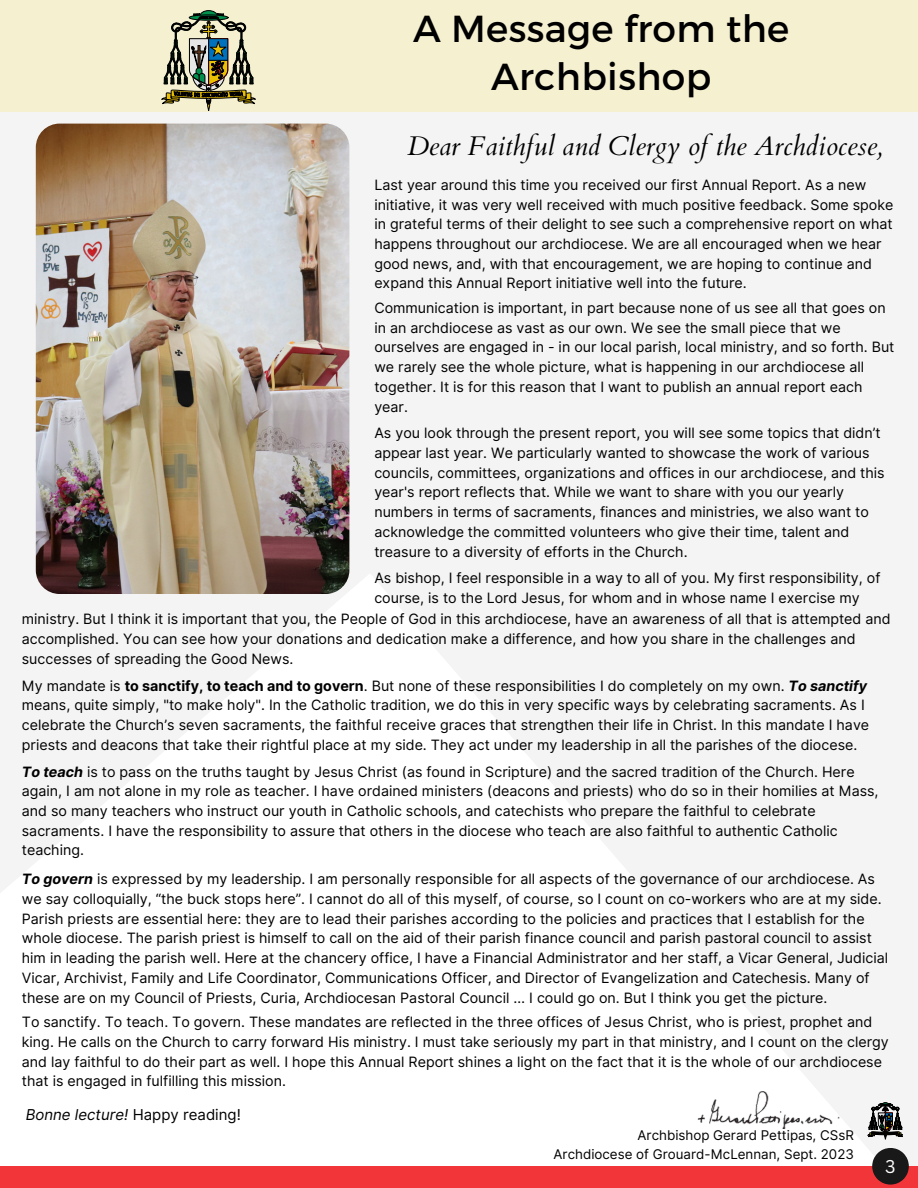
<style>
.page{position:relative;width:918px;height:1188px;background:#f4f4f4}
.page>*{position:absolute;margin:0;border:0;box-sizing:border-box;transform-origin:0 0}
.t1{font:37.65px/48.3px "Montserrat";letter-spacing:.01em;color:#000;text-align:center}
.t2{font:italic 27px "Cardo";color:#000}
.t3{font:18px "Canva Sans";color:#fff}
.t4{font:italic 15px "Inter";color:#000}
.t5{font:14.25px/19.6px "Inter";color:#000}
.t6{font:13.35px "Inter";color:#000}
.s1{font-weight:700}
.s2{font-weight:700;font-style:italic}
.s3{font-style:normal}
</style>
<div class="page">
<svg style="left:0;top:573px;width:872px;height:593px;fill:#fff"></svg>
<div style="left:0;top:1166px;width:918px;height:22px;background:#f13539"></div>
<svg style="left:872px;top:1148px;width:37px;height:37px"></svg>
<div style="left:0;top:0;width:918px;height:111px;background:#f5f0d0"></div>
<img style="left:688px;top:1090px;width:166px;height:38px">
<img style="left:36px;top:124px;width:313px;height:470px;border-radius:24px">
<svg style="left:868px;top:1102px;width:35px;height:38px"></svg>
<svg style="left:161px;top:10px;width:95px;height:101px"></svg>
<p class="t1" style="left:413px;top:3px;width:378px">A Message from the<br>Archbishop</p>
<p class="t2" style="left:407px;top:128px;width:476px">Dear Faithful and Clergy of the Archdiocese,</p>
<p class="t5" style="left:374px;top:175px;width:521px">Last year around this time you received our first Annual Report. As a new initiative, it was very well received with much positive feedback. Some spoke in grateful terms of their delight to see such a comprehensive report on what happens throughout our archdiocese. We are all encouraged when we hear good news, and, with that encouragement, we are hoping to continue and expand this Annual Report initiative well into the future.</p>
<p class="t5" style="left:374px;top:298px;width:522px">Communication is important, in part because none of us see all that goes on in an archdiocese as vast as our own. We see the small piece that we ourselves are engaged in - in our local parish, local ministry, and so forth. But we rarely see the whole picture, what is happening in our archdiocese all together. It is for this reason that I want to publish an annual report each year.</p>
<p class="t5" style="left:374px;top:423px;width:512px">As you look through the present report, you will see some topics that didn’t appear last year. We particularly wanted to showcase the work of various councils, committees, organizations and offices in our archdiocese, and this year's report reflects that. While we want to share with you our yearly numbers in terms of sacraments, finances and ministries, we also want to acknowledge the committed volunteers who give their time, talent and treasure to a diversity of efforts in the Church.</p>
<p class="t5" style="left:374px;top:568px;width:508px">As bishop, I feel responsible in a way to all of you. My first responsibility, of course, is to the Lord Jesus, for whom and in whose name I exercise my</p>
<p class="t5" style="left:22px;top:609px;width:870px">ministry. But I think it is important that you, the People of God in this archdiocese, have an awareness of all that is attempted and accomplished. You can see how your donations and dedication make a difference, and how you share in the challenges and successes of spreading the Good News.</p>
<p class="t5" style="left:22px;top:676px;width:849px">My mandate is <span class="s1">to sanctify, to teach and to govern</span>. But none of these responsibilities I do completely on my own. <span class="s2">To sanctify </span>means, quite simply, "to make holy". In the Catholic tradition, we do this in very specific ways by celebrating sacraments. As I celebrate the Church’s seven sacraments, the faithful receive graces that strengthen their life in Christ. In this mandate I have priests and deacons that take their rightful place at my side. They act under my leadership in all the parishes of the diocese.</p>
<p class="t5" style="left:22px;top:762px;width:858px"><span class="s2">To teach</span> is to pass on the truths taught by Jesus Christ (as found in Scripture) and the sacred tradition of the Church. Here again, I am not alone in my role as teacher. I have ordained ministers (deacons and priests) who do so in their homilies at Mass, and so many teachers who instruct our youth in Catholic schools, and catechists who prepare the faithful to celebrate sacraments. I have the responsibility to assure that others in the diocese who teach are also faithful to authentic Catholic teaching.</p>
<p class="t5" style="left:22px;top:869px;width:868px"><span class="s2">To govern</span> is expressed by my leadership. I am personally responsible for all aspects of the governance of our archdiocese. As we say colloquially, “the buck stops here”. I cannot do all of this myself, of course, so I count on co-workers who are at my side.<br>Parish priests are essential here: they are to lead their parishes according to the policies and practices that I establish for the whole diocese. The parish priest is himself to call on the aid of their parish finance council and parish pastoral council to assist him in leading the parish well. Here at the chancery office, I have a Financial Administrator and her staff, a Vicar General, Judicial Vicar, Archivist, Family and Life Coordinator, Communications Officer, and Director of Evangelization and Catechesis. Many of these are on my Council of Priests, Curia, Archdiocesan Pastoral Council … I could go on. But I think you get the picture.</p>
<p class="t5" style="left:22px;top:1012px;width:868px">To sanctify. To teach. To govern. These mandates are reflected in the three offices of Jesus Christ, who is priest, prophet and king. He calls on the Church to carry forward His ministry. I must take seriously my part in that ministry, and I count on the clergy and lay faithful to do their part as well. I hope this Annual Report shines a light on the fact that it is the whole of our archdiocese that is engaged in fulfilling this mission.</p>
<p class="t4" style="left:26px;top:1105px;width:217px">Bonne lecture! <span class="s3">Happy reading!</span></p>
<p class="t6" style="left:638px;top:1128px;width:218px">Archbishop Gerard Pettipas, CSsR</p>
<p class="t6" style="left:554px;top:1146px;width:302px">Archdiocese of Grouard-McLennan, Sept. 2023</p>
<p class="t3" style="left:885px;top:1154px;width:12px">3</p>
</div>
